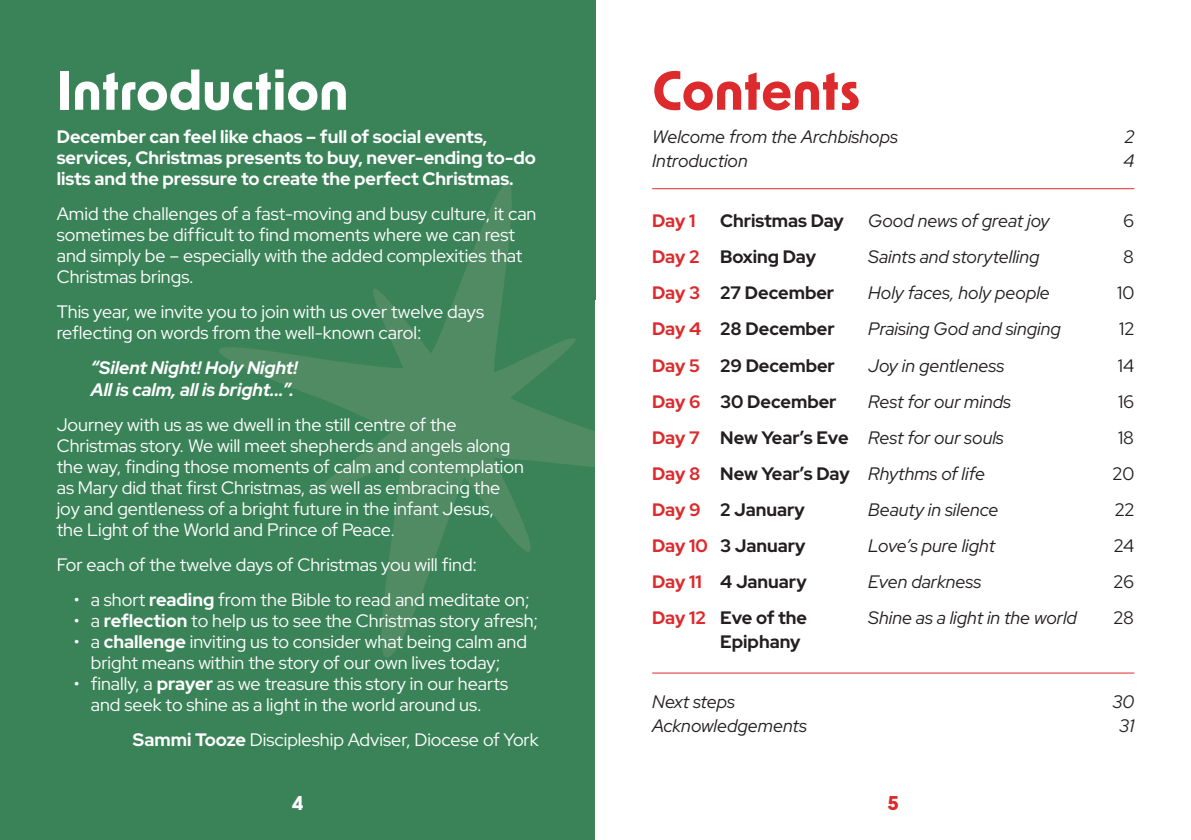
<style>
.page{position:relative;width:1191px;height:840px;background:#fff}
.page>*{position:absolute;margin:0;border:0;box-sizing:border-box;transform-origin:0 0}
.t1{font:700 52px "New Order";color:#fff}
.t2{font:700 52px "New Order";letter-spacing:-.005em;color:#dd2a2d}
.t3{font:700 19px "New Order";color:#fff}
.t4{font:700 19px "New Order";color:#dd2a2d}
.t5{font:18px/21px "Red Hat Display";color:#fff}
.t6{font:italic 18px "Red Hat Display";color:#231f20}
.t7{font:700 18px/21px "Red Hat Display";color:#fff}
.t8{font:700 18px "Red Hat Display";color:#231f20}
.t9{font:italic 700 18px/21px "Red Hat Display";color:#fff}
.t10{font:18px "Red Hat Display";color:#231f20}
.t11{font:700 18px "Red Hat Display";color:#dd2a2d}
.s1{font-weight:700}
.s2{color:#dd2a2d}
.s3{font-weight:700;font-style:normal;color:#dd2a2d}
.s4{font-weight:700;font-style:normal}
</style>
<div class="page">
<div style="left:0;top:0;width:595px;height:839px;background:#3a8358"></div>
<svg style="left:219px;top:182px;width:461px;height:475px"></svg>
<div style="left:595px;top:300px;width:170px;height:539px;background:#fff"></div>
<hr style="left:652px;top:188px;width:482px;height:1px;background:#dd2a2d">
<hr style="left:652px;top:672px;width:482px;height:1px;background:#dd2a2d">
<h1 class="t1" style="left:57px;top:57px;width:293px">Introduction</h1>
<h1 class="t2" style="left:652px;top:57px;width:209px">Contents</h1>
<p class="t7" style="left:57px;top:126px;width:481px">December can feel like chaos – full of social events, services, Christmas presents to buy, never-ending to-do lists and the pressure to create the perfect Christmas.</p>
<p class="t5" style="left:57px;top:203px;width:481px">Amid the challenges of a fast-moving and busy culture, it can sometimes be difficult to find moments where we can rest and simply be – especially with the added complexities that Christmas brings.</p>
<p class="t5" style="left:57px;top:301px;width:429px">This year, we invite you to join with us over twelve days reflecting on words from the well-known carol:</p>
<p class="t9" style="left:91px;top:357px;width:208px">“Silent Night! Holy Night!<br>All is calm, all is bright...”.</p>
<p class="t5" style="left:57px;top:413px;width:469px">Journey with us as we dwell in the still centre of the Christmas story. We will meet shepherds and angels along the way, finding those moments of calm and contemplation as Mary did that first Christmas, as well as embracing the joy and gentleness of a bright future in the infant Jesus, the Light of the World and Prince of Peace.</p>
<p class="t5" style="left:57px;top:553px;width:422px">For each of the twelve days of Christmas you will find:</p>
<p class="t5" style="left:74px;top:588px;width:457px">• a short <span class="s1">reading</span> from the Bible to read and meditate on;</p>
<p class="t5" style="left:74px;top:609px;width:466px">• a <span class="s1">reflection</span> to help us to see the Christmas story afresh;</p>
<p class="t5" style="left:74px;top:630px;width:455px;text-align:center">• a <span class="s1">challenge</span> inviting us to consider what being calm and bright means within the story of our own lives today;</p>
<p class="t5" style="left:74px;top:672px;width:436px;text-align:center">• finally, a <span class="s1">prayer</span> as we treasure this story in our hearts and seek to shine as a light in the world around us.</p>
<p class="t5" style="left:133px;top:728px;width:407px"><span class="s1">Sammi Tooze</span> Discipleship Adviser, Diocese of York</p>
<p class="t6" style="left:652px;top:125px;width:247px">Welcome from the Archbishops</p>
<p class="t6" style="left:1124px;top:125px;width:11px">2</p>
<p class="t6" style="left:652px;top:149px;width:97px">Introduction</p>
<p class="t6" style="left:1123px;top:149px;width:12px">4</p>
<p class="t11" style="left:652px;top:209px;width:45px">Day 1</p>
<p class="t8" style="left:720px;top:209px;width:125px">Christmas Day</p>
<p class="t6" style="left:868px;top:209px;width:183px">Good news of great joy</p>
<p class="t10" style="left:1123px;top:209px;width:13px">6</p>
<p class="t8" style="left:652px;top:245px;width:165px"><span class="s2">Day 2</span> Boxing Day</p>
<p class="t6" style="left:868px;top:245px;width:173px">Saints and storytelling</p>
<p class="t10" style="left:1123px;top:245px;width:13px">8</p>
<p class="t8" style="left:652px;top:281px;width:184px"><span class="s2">Day 3</span> 27 December</p>
<p class="t6" style="left:868px;top:281px;width:183px">Holy faces, holy people</p>
<p class="t10" style="left:1117px;top:281px;width:19px">10</p>
<p class="t8" style="left:652px;top:317px;width:184px"><span class="s2">Day 4</span> 28 December</p>
<p class="t6" style="left:868px;top:317px;width:194px">Praising God and singing</p>
<p class="t10" style="left:1119px;top:317px;width:16px">12</p>
<p class="t8" style="left:652px;top:353px;width:184px"><span class="s2">Day 5</span> 29 December</p>
<p class="t6" style="left:868px;top:353px;width:137px">Joy in gentleness</p>
<p class="t10" style="left:1118px;top:353px;width:18px">14</p>
<p class="t8" style="left:652px;top:389px;width:186px"><span class="s2">Day 6</span> 30 December</p>
<p class="t6" style="left:868px;top:389px;width:144px">Rest for our minds</p>
<p class="t10" style="left:1118px;top:389px;width:18px">16</p>
<p class="t6" style="left:652px;top:425px;width:353px"><span class="s3">Day 7</span> <span class="s4">New Year’s Eve</span> Rest for our souls</p>
<p class="t10" style="left:1118px;top:425px;width:18px">18</p>
<p class="t6" style="left:652px;top:461px;width:334px"><span class="s3">Day 8</span> <span class="s4">New Year’s Day</span> Rhythms of life</p>
<p class="t10" style="left:1112px;top:461px;width:23px">20</p>
<p class="t8" style="left:652px;top:497px;width:154px"><span class="s2">Day 9</span> 2 January</p>
<p class="t6" style="left:868px;top:497px;width:132px">Beauty in silence</p>
<p class="t10" style="left:1114px;top:497px;width:21px">22</p>
<p class="t8" style="left:652px;top:533px;width:155px"><span class="s2">Day 10</span> 3 January</p>
<p class="t6" style="left:868px;top:533px;width:128px">Love’s pure light</p>
<p class="t10" style="left:1113px;top:533px;width:22px">24</p>
<p class="t8" style="left:652px;top:569px;width:156px"><span class="s2">Day 11</span> 4 January</p>
<p class="t6" style="left:868px;top:569px;width:114px">Even darkness</p>
<p class="t10" style="left:1113px;top:569px;width:22px">26</p>
<p class="t8" style="left:652px;top:605px;width:156px"><span class="s2">Day 12</span> Eve of the</p>
<p class="t6" style="left:868px;top:605px;width:210px">Shine as a light in the world</p>
<p class="t10" style="left:1113px;top:605px;width:22px">28</p>
<p class="t8" style="left:720px;top:629px;width:82px">Epiphany</p>
<p class="t6" style="left:652px;top:689px;width:84px">Next steps</p>
<p class="t6" style="left:1112px;top:689px;width:23px">30</p>
<p class="t6" style="left:652px;top:713px;width:156px">Acknowledgements</p>
<p class="t6" style="left:1119px;top:713px;width:17px">31</p>
<p class="t3" style="left:292px;top:790px;width:13px">4</p>
<p class="t4" style="left:887px;top:790px;width:13px">5</p>
</div>
